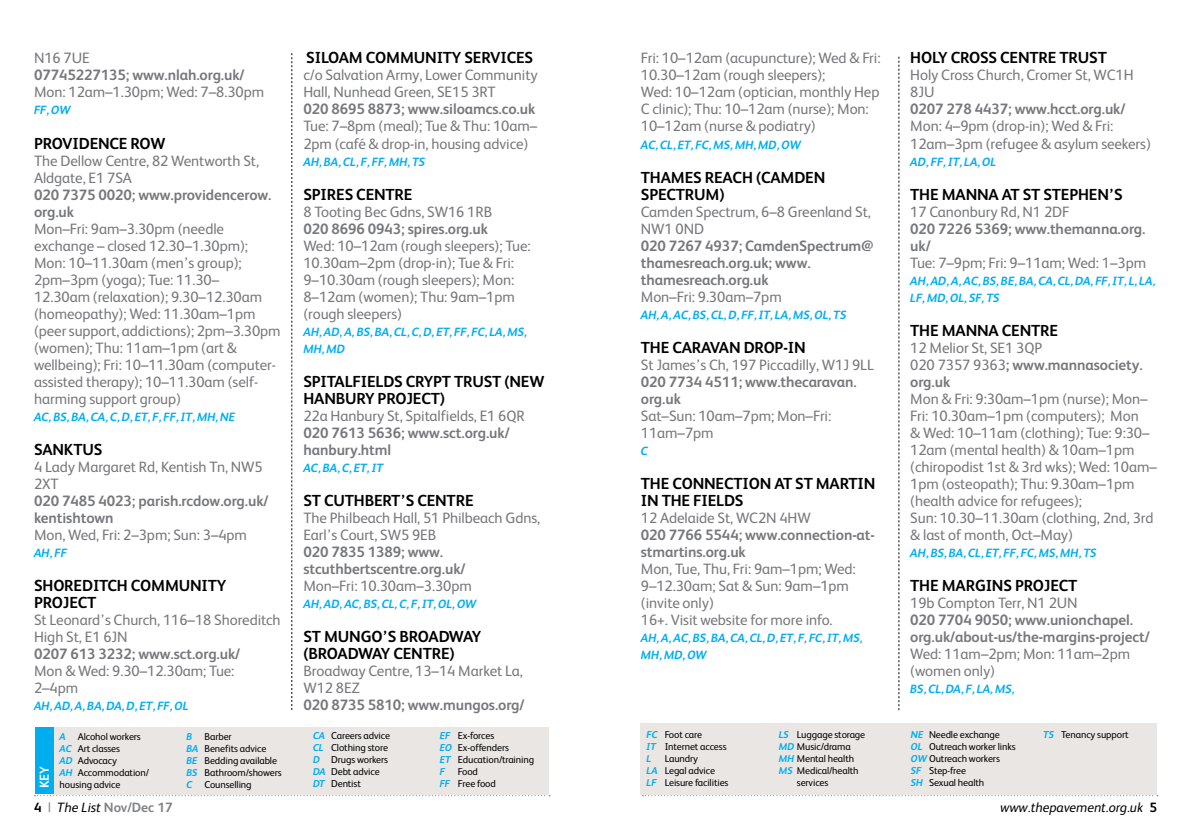
<style>
.page{position:relative;width:1191px;height:840px;background:#fff}
.page>*{position:absolute;margin:0;border:0;box-sizing:border-box;transform-origin:0 0}
.t1{font:700 16px/17px "FS Albert";letter-spacing:-.01em;color:#000}
.t2{font:15px/17px "FS Albert";letter-spacing:-.005em;color:#77787b}
.t3{font:700 15px/17px "FS Albert";letter-spacing:-.005em;color:#77787b}
.t4{font:italic 13.6px "FS Albert";color:#000}
.t5{font:700 13.6px "FS Albert";color:#808285}
.t6{font:700 13px "FS Albert";color:#fff}
.t7{font:italic 700 12px/17px "FS Albert";letter-spacing:-.01em;color:#00aeef}
.t8{font:10px/12px "FS Albert";letter-spacing:-.01em;color:#000}
.s1{font-weight:700}
.s2{font-weight:400}
.s3{font-weight:700;font-style:italic;color:#00aeef}
.s4{color:#000}
.s5{font-weight:400;font-style:italic;color:#000}
.s6{font-weight:700;font-style:normal}
</style>
<div class="page">
<svg style="left:54px;top:794px;width:495px;height:1px"></svg>
<svg style="left:642px;top:794px;width:515px;height:1px"></svg>
<svg style="left:898px;top:57px;width:1px;height:652px"></svg>
<svg style="left:291px;top:53px;width:1px;height:656px"></svg>
<div style="left:54px;top:726px;width:494px;height:68px;background:#e9e6e3"></div>
<div style="left:641px;top:722px;width:516px;height:72px;background:#e9e6e3"></div>
<div style="left:35px;top:726px;width:18px;height:67px;background:#00aeef"></div>
<p class="t2" style="left:34px;top:50px;width:232px">N16 7UE<br><span class="s1">07745227135; www.nlah.org.uk/<br></span>Mon: 12am–1.30pm; Wed: 7–8.30pm</p>
<p class="t7" style="left:34px;top:102px;width:38px">FF, OW</p>
<p class="t1" style="left:34px;top:134px;width:133px">PROVIDENCE ROW</p>
<p class="t2" style="left:34px;top:152px;width:248px">The Dellow Centre, 82 Wentworth St,<br>Aldgate, E1 7SA<br><span class="s1">020 7375 0020; www.providencerow. org.uk<br></span>Mon–Fri: 9am–3.30pm (needle exchange – closed 12.30–1.30pm);<br>Mon: 10–11.30am (men’s group);<br>2pm–3pm (yoga); Tue: 11.30–<br>12.30am (relaxation); 9.30–12.30am (homeopathy); Wed: 11.30am–1pm (peer support, addictions); 2pm–3.30pm (women); Thu: 11am–1pm (art &amp; wellbeing); Fri: 10–11.30am (computer&shy;assisted therapy); 10–11.30am (self&shy;harming support group)</p>
<p class="t7" style="left:34px;top:408px;width:203px">AC, BS, BA, CA, C, D, ET, F, FF, IT, MH, NE</p>
<p class="t1" style="left:34px;top:440px;width:70px">SANKTUS</p>
<p class="t2" style="left:34px;top:458px;width:236px">4 Lady Margaret Rd, Kentish Tn, NW5<br>2XT<br><span class="s1">020 7485 4023; parish.rcdow.org.uk/ kentishtown<br></span>Mon, Wed, Fri: 2–3pm; Sun: 3–4pm</p>
<p class="t7" style="left:34px;top:544px;width:35px">AH, FF</p>
<p class="t1" style="left:34px;top:576px;width:194px">SHOREDITCH COMMUNITY<br>PROJECT</p>
<p class="t2" style="left:34px;top:611px;width:248px">St Leonard’s Church, 116–18 Shoreditch<br>High St, E1 6JN<br><span class="s1">0207 613 3232; www.sct.org.uk/<br></span>Mon &amp; Wed: 9.30–12.30am; Tue:<br>2–4pm</p>
<p class="t7" style="left:34px;top:697px;width:156px">AH, AD, A, BA, DA, D, ET, FF, OL</p>
<p class="t1" style="left:306px;top:49px;width:228px">SILOAM COMMUNITY SERVICES</p>
<p class="t2" style="left:303px;top:67px;width:236px">c/o Salvation Army, Lower Community Hall, Nunhead Green, SE15 3RT<br><span class="s1">020 8695 8873; www.siloamcs.co.uk </span>Tue: 7–8pm (meal); Tue &amp; Thu: 10am– 2pm (café &amp; drop-in, housing advice)</p>
<p class="t7" style="left:303px;top:153px;width:124px">AH, BA, CL, F, FF, MH, TS</p>
<p class="t1" style="left:303px;top:185px;width:111px">SPIRES CENTRE</p>
<p class="t2" style="left:303px;top:203px;width:229px">8 Tooting Bec Gdns, SW16 1RB<br><span class="s1">020 8696 0943; spires.org.uk<br></span>Wed: 10–12am (rough sleepers); Tue:<br>10.30am–2pm (drop-in); Tue &amp; Fri:<br>9–10.30am (rough sleepers); Mon:<br>8–12am (women); Thu: 9am–1pm (rough sleepers)</p>
<p class="t7" style="left:303px;top:323px;width:225px">AH, AD, A, BS, BA, CL, C, D, ET, FF, FC, LA, MS,<br>MH, MD</p>
<p class="t1" style="left:303px;top:372px;width:242px">SPITALFIELDS CRYPT TRUST (NEW<br>HANBURY PROJECT)</p>
<p class="t3" style="left:303px;top:407px;width:223px"><span class="s2">22a Hanbury St, Spitalfields, E1 6QR<br></span>020 7613 5636; www.sct.org.uk/ hanbury.html</p>
<p class="t7" style="left:303px;top:459px;width:81px">AC, BA, C, ET, IT</p>
<p class="t1" style="left:303px;top:491px;width:172px">ST CUTHBERT’S CENTRE</p>
<p class="t2" style="left:303px;top:509px;width:238px">The Philbeach Hall, 51 Philbeach Gdns,<br>Earl’s Court, SW5 9EB<br><span class="s1">020 7835 1389; www. stcuthbertscentre.org.uk/<br></span>Mon–Fri: 10.30am–3.30pm</p>
<p class="t7" style="left:303px;top:595px;width:175px">AH, AD, AC, BS, CL, C, F, IT, OL, OW</p>
<p class="t1" style="left:303px;top:627px;width:179px">ST MUNGO’S BROADWAY (BROADWAY CENTRE)</p>
<p class="t2" style="left:303px;top:662px;width:222px">Broadway Centre, 13–14 Market La,<br>W12 8EZ<br><span class="s1">020 8735 5810; www.mungos.org/</span></p>
<p class="t6" style="left:37px;top:788px;width:24px;rotate:-90deg">KEY</p>
<p class="t8" style="left:60px;top:729px;width:91px"><span class="s3">A</span> Alcohol workers<br><span class="s3">AC</span> Art classes<br><span class="s3">AD</span> Advocacy<br><span class="s3">AH</span> Accommodation/ housing advice</p>
<p class="t8" style="left:186px;top:729px;width:97px"><span class="s3">B</span> Barber<br><span class="s3">BA</span> Benefits advice<br><span class="s3">BE</span> Bedding available<br><span class="s3">BS</span> Bathroom/showers<br><span class="s3">C</span> Counselling</p>
<p class="t8" style="left:313px;top:729px;width:78px"><span class="s3">CA</span> Careers advice<br><span class="s3">CL</span> Clothing store<br><span class="s3">D</span> Drugs workers<br><span class="s3">DA</span> Debt advice<br><span class="s3">DT</span> Dentist</p>
<p class="t8" style="left:440px;top:729px;width:96px"><span class="s3">EF</span> Ex-forces<br><span class="s3">EO</span> Ex-offenders<br><span class="s3">ET</span> Education/training<br><span class="s3">F</span></p>
<p class="t8" style="left:440px;top:765px;width:58px;text-align:center">Food<br><span class="s3">FF</span> Free food</p>
<p class="t2" style="left:641px;top:50px;width:241px">Fri: 10–12am (acupuncture); Wed &amp; Fri:<br>10.30–12am (rough sleepers);<br>Wed: 10–12am (optician, monthly Hep C clinic); Thu: 10–12am (nurse); Mon:<br>10–12am (nurse &amp; podiatry)</p>
<p class="t7" style="left:641px;top:136px;width:162px">AC, CL, ET, FC, MS, MH, MD, OW</p>
<p class="t1" style="left:641px;top:168px;width:186px">THAMES REACH (CAMDEN<br>SPECTRUM)</p>
<p class="t3" style="left:641px;top:203px;width:234px"><span class="s2">Camden Spectrum, 6–8 Greenland St,<br>NW1 0ND<br></span>020 7267 4937; CamdenSpectrum@ thamesreach.org.uk; www. thamesreach.org.uk<br><span class="s2">Mon–Fri: 9.30am–7pm</span></p>
<p class="t7" style="left:641px;top:306px;width:207px">AH, A, AC, BS, CL, D, FF, IT, LA, MS, OL, TS</p>
<p class="t1" style="left:641px;top:338px;width:166px">THE CARAVAN DROP-IN</p>
<p class="t2" style="left:641px;top:356px;width:234px">St James’s Ch, 197 Piccadilly, W1J 9LL<br><span class="s1">020 7734 4511; www.thecaravan. org.uk<br></span>Sat–Sun: 10am–7pm; Mon–Fri:<br>11am–7pm</p>
<p class="t7" style="left:641px;top:442px;width:9px">C</p>
<p class="t1" style="left:641px;top:474px;width:236px">THE CONNECTION AT ST MARTIN<br>IN THE FIELDS</p>
<p class="t2" style="left:641px;top:509px;width:235px">12 Adelaide St, WC2N 4HW<br><span class="s1">020 7766 5544; www.connection-at&shy;stmartins.org.uk<br></span>Mon, Tue, Thu, Fri: 9am–1pm; Wed:<br>9–12.30am; Sat &amp; Sun: 9am–1pm (invite only)<br>16+. Visit website for more info.</p>
<p class="t7" style="left:641px;top:629px;width:223px">AH, A, AC, BS, BA, CA, CL, D, ET, F, FC, IT, MS,<br>MH, MD, OW</p>
<p class="t1" style="left:910px;top:49px;width:198px">HOLY CROSS CENTRE TRUST</p>
<p class="t2" style="left:910px;top:67px;width:242px">Holy Cross Church, Cromer St, WC1H<br>8JU<br><span class="s1">0207 278 4437; www.hcct.org.uk/<br></span>Mon: 4–9pm (drop-in); Wed &amp; Fri:<br>12am–3pm (refugee &amp; asylum seekers)</p>
<p class="t7" style="left:910px;top:153px;width:88px">AD, FF, IT, LA, OL</p>
<p class="t1" style="left:910px;top:185px;width:214px">THE MANNA AT ST STEPHEN’S</p>
<p class="t2" style="left:910px;top:203px;width:237px">17 Canonbury Rd, N1 2DF<br><span class="s1">020 7226 5369; www.themanna.org. uk/<br></span>Tue: 7–9pm; Fri: 9–11am; Wed: 1–3pm</p>
<p class="t7" style="left:910px;top:272px;width:246px">AH, AD, A, AC, BS, BE, BA, CA, CL, DA, FF, IT, L, LA,<br>LF, MD, OL, SF, TS</p>
<p class="t1" style="left:910px;top:321px;width:149px">THE MANNA CENTRE</p>
<p class="t2" style="left:910px;top:339px;width:248px">12 Melior St, SE1 3QP<br>020 7357 9363<span class="s1">; www.mannasociety. org.uk<br></span>Mon &amp; Fri: 9:30am–1pm (nurse); Mon–<br>Fri: 10.30am–1pm (computers); Mon<br>&amp; Wed: 10–11am (clothing); Tue: 9:30–<br>12am (mental health) &amp; 10am–1pm (chiropodist 1st &amp; 3rd wks); Wed: 10am–<br>1pm (osteopath); Thu: 9.30am–1pm (health advice for refugees);<br>Sun: 10.30–11.30am (clothing, 2nd, 3rd &amp; last of month, Oct–May)</p>
<p class="t7" style="left:910px;top:544px;width:188px">AH, BS, BA, CL, ET, FF, FC, MS, MH, TS</p>
<p class="t1" style="left:910px;top:576px;width:169px">THE MARGINS PROJECT</p>
<p class="t3" style="left:910px;top:594px;width:241px"><span class="s2">19b Compton Terr, N1 2UN<br></span>020 7704 9050; www.unionchapel. org.uk/about-us/the-margins-project/<br><span class="s2">Wed: 11am–2pm; Mon: 11am–2pm (women only)</span></p>
<p class="t7" style="left:910px;top:680px;width:106px">BS, CL, DA, F, LA, MS,</p>
<p class="t8" style="left:646px;top:727px;width:82px"><span class="s3">FC</span> Foot care<br><span class="s3">IT</span> Internet access<br><span class="s3">L</span></p>
<p class="t8" style="left:646px;top:751px;width:83px;text-indent:18px">Laundry<br><span class="s3">LA</span> Legal advice<br><span class="s3">LF</span> Leisure facilities</p>
<p class="t8" style="left:778px;top:727px;width:88px"><span class="s3">LS</span> Luggage storage</p>
<p class="t8" style="left:778px;top:739px;width:74px"><span class="s3">MD</span> Music/drama</p>
<p class="t8" style="left:778px;top:751px;width:77px"><span class="s3">MH</span> Mental health</p>
<p class="t8" style="left:778px;top:763px;width:81px"><span class="s3">MS</span> Medical/health</p>
<p class="t8" style="left:797px;top:775px;width:33px">services</p>
<p class="t8" style="left:911px;top:727px;width:106px"><span class="s3">NE</span> Needle exchange<br><span class="s3">OL</span> Outreach worker links<br><span class="s3">OW</span> Outreach workers<br><span class="s3">SF</span> Step-free<br><span class="s3">SH</span> Sexual health</p>
<p class="t8" style="left:1043px;top:727px;width:87px"><span class="s3">TS</span> Tenancy support</p>
<p class="t5" style="left:34px;top:798px;width:140px"><span class="s4">4</span> <span class="s2">|</span> <span class="s5">The List</span> Nov/Dec 17</p>
<p class="t4" style="left:1000px;top:798px;width:158px">www.thepavement.org.uk <span class="s6">5</span></p>
</div>
